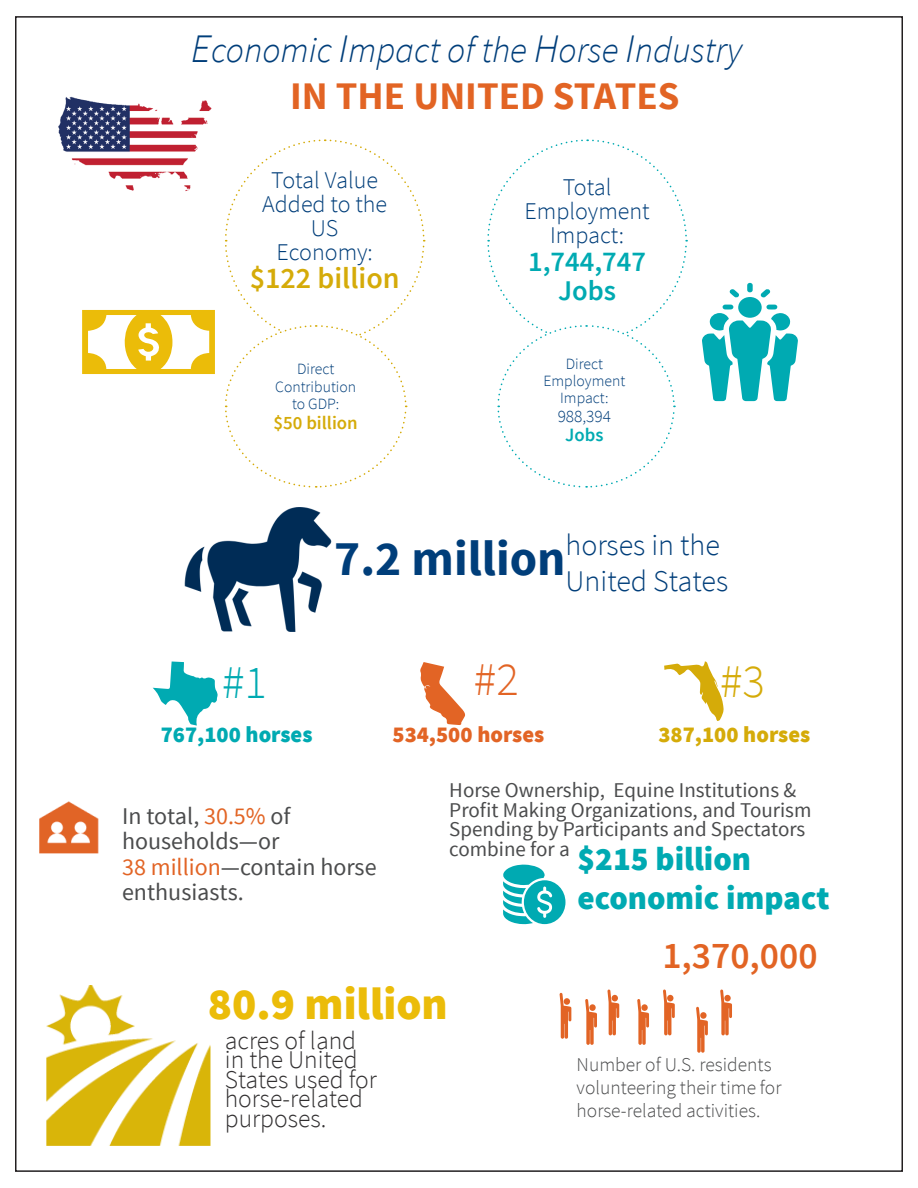
<style>
.page{position:relative;width:918px;height:1188px;background:#fff}
.page>*{position:absolute;margin:0;border:0;box-sizing:border-box;transform-origin:0 0}
.t1{font:700 49.5px "Source Sans Pro";color:#003e7a}
.t2{font:300 46.8px "Source Sans Pro";color:#00aab2}
.t3{font:300 46.8px "Source Sans Pro";color:#e26425}
.t4{font:300 46.8px "Source Sans Pro";color:#d5ab09}
.t5{font:900 45px "Source Sans Pro";color:#ebbc09}
.t6{font:700 39px "Source Sans Pro";color:#e26424}
.t7{font:600 37.5px "Source Sans Pro";color:#e26424}
.t8{font:italic 300 36px "Source Sans Pro";color:#003e7a}
.t9{font:900 33px "Source Sans Pro";color:#00aab2}
.t10{font:300 30px "Source Sans Pro";color:#003e7a}
.t11{font:600 30px "Source Sans Pro";color:#d5ab09}
.t12{font:600 28.5px/28.5px "Source Sans Pro";color:#00aab2;text-align:center}
.t13{font:300 25.5px/19.5px "Source Sans Pro";color:#312f30}
.t14{font:24px/25.5px "Source Sans Pro";color:#4b4c4d}
.t15{font:300 24px/24px "Source Sans Pro";color:#003e7a;text-align:center}
.t16{font:900 22.5px "Source Sans Pro";color:#00aab2}
.t17{font:900 22.5px "Source Sans Pro";color:#e26425}
.t18{font:900 22.5px "Source Sans Pro";color:#d5ab09}
.t19{font:21px/19.5px "Source Sans Pro";color:#4b4c4d}
.t20{font:300 19.5px/23px "Source Sans Pro";color:#4b4c4d}
.t21{font:600 18.75px "Source Sans Pro";color:#d5ab09}
.t22{font:600 18.75px "Source Sans Pro";color:#00aab2}
.t23{font:300 17.25px "Source Sans Pro";color:#003e7a}
.t24{font:300 15.6px/17.2px "Source Sans Pro";color:#003e7a;text-align:center}
.s1{font-size:40.5px}
.s2{color:#e26424}
.s3{color:#e26425}
</style>
<div class="page">
<svg style="left:82px;top:310px;width:133px;height:64px"></svg>
<div style="left:738px;top:297px;width:24px;height:21px;background:#00aab2;border-radius:50%"></div>
<svg style="left:761px;top:289px;width:9px;height:9px"></svg>
<svg style="left:729px;top:289px;width:10px;height:9px"></svg>
<svg style="left:702px;top:305px;width:96px;height:96px"></svg>
<svg style="left:747px;top:283px;width:6px;height:9px"></svg>
<svg style="left:225px;top:139px;width:200px;height:349px"></svg>
<svg style="left:487px;top:139px;width:201px;height:349px"></svg>
<img style="left:39px;top:801px;width:60px;height:53px">
<img style="left:184px;top:507px;width:148px;height:125px">
<svg style="left:503px;top:865px;width:62px;height:59px"></svg>
<svg style="left:560px;top:993px;width:11px;height:46px"></svg>
<div style="left:564px;top:998px;width:6px;height:7px;background:#e26425;border-radius:50%"></div>
<svg style="left:585px;top:999px;width:12px;height:46px"></svg>
<svg style="left:589px;top:1004px;width:7px;height:7px"></svg>
<svg style="left:607px;top:989px;width:12px;height:47px"></svg>
<svg style="left:637px;top:999px;width:12px;height:46px"></svg>
<div style="left:641px;top:1004px;width:7px;height:7px;background:#e26425;border-radius:50%"></div>
<svg style="left:663px;top:989px;width:12px;height:47px"></svg>
<svg style="left:696px;top:1007px;width:12px;height:46px"></svg>
<div style="left:700px;top:1012px;width:7px;height:7px;background:#e26425;border-radius:50%"></div>
<svg style="left:720px;top:989px;width:12px;height:47px"></svg>
<div style="left:724px;top:995px;width:7px;height:6px;background:#e26425;border-radius:50%"></div>
<img style="left:46px;top:986px;width:165px;height:160px">
<img style="left:58px;top:96px;width:154px;height:96px">
<svg style="left:153px;top:662px;width:65px;height:64px"></svg>
<svg style="left:420px;top:662px;width:45px;height:63px"></svg>
<svg style="left:664px;top:661px;width:60px;height:60px"></svg>
<p class="t8" style="left:191px;top:28px;width:553px"><span class="s1">E</span>conomic <span class="s1">I</span>mpact of the <span class="s1">H</span>orse <span class="s1">I</span>ndustry</p>
<p class="t6" style="left:290px;top:71px;width:391px">IN THE UNITED STATES</p>
<p class="t15" style="left:262px;top:168px;width:126px">Total Value<br>Added to the<br>US</p>
<p class="t15" style="left:277px;top:240px;width:98px">Economy:</p>
<p class="t11" style="left:250px;top:260px;width:151px">$122 billion</p>
<p class="t24" style="left:275px;top:361px;width:83px">Direct<br>Contribution to GDP:</p>
<p class="t21" style="left:274px;top:411px;width:86px">$50 billion</p>
<p class="t15" style="left:525px;top:175px;width:127px">Total<br>Employment<br>Impact:</p>
<p class="t12" style="left:528px;top:248px;width:120px">1,744,747<br>Jobs</p>
<p class="t24" style="left:543px;top:355px;width:83px">Direct<br>Employment</p>
<p class="t24" style="left:560px;top:390px;width:50px">Impact:</p>
<p class="t23" style="left:558px;top:406px;width:55px">988,394</p>
<p class="t22" style="left:565px;top:423px;width:40px">Jobs</p>
<p class="t1" style="left:334px;top:527px;width:233px">7.2 million</p>
<p class="t10" style="left:565px;top:526px;width:156px">horses in the</p>
<p class="t10" style="left:565px;top:562px;width:164px">United States</p>
<p class="t2" style="left:222px;top:654px;width:46px">#1</p>
<p class="t16" style="left:161px;top:720px;width:153px">767,100 horses</p>
<p class="t3" style="left:474px;top:651px;width:46px">#2</p>
<p class="t17" style="left:393px;top:720px;width:153px">534,500 horses</p>
<p class="t4" style="left:720px;top:653px;width:46px">#3</p>
<p class="t18" style="left:659px;top:720px;width:153px">387,100 horses</p>
<p class="t14" style="left:122px;top:803px;width:256px">In total, <span class="s2">30.5%</span> of households—or<br><span class="s3">38 million</span>—contain horse enthusiasts.</p>
<p class="t19" style="left:449px;top:781px;width:364px">Horse Ownership, Equine Institutions &amp; Profit Making Organizations, and Tourism Spending by Participants and Spectators combine for a</p>
<p class="t9" style="left:577px;top:837px;width:175px">$215 billion</p>
<p class="t9" style="left:577px;top:877px;width:254px">economic impact</p>
<p class="t7" style="left:662px;top:932px;width:157px">1,370,000</p>
<p class="t5" style="left:208px;top:975px;width:241px">80.9 million</p>
<p class="t13" style="left:225px;top:1031px;width:154px">acres of land in the United<br>States used for horse-related purposes.</p>
<p class="t20" style="left:577px;top:1053px;width:206px">Number of U.S. residents volunteering their time for horse-related activities.</p>
</div>
